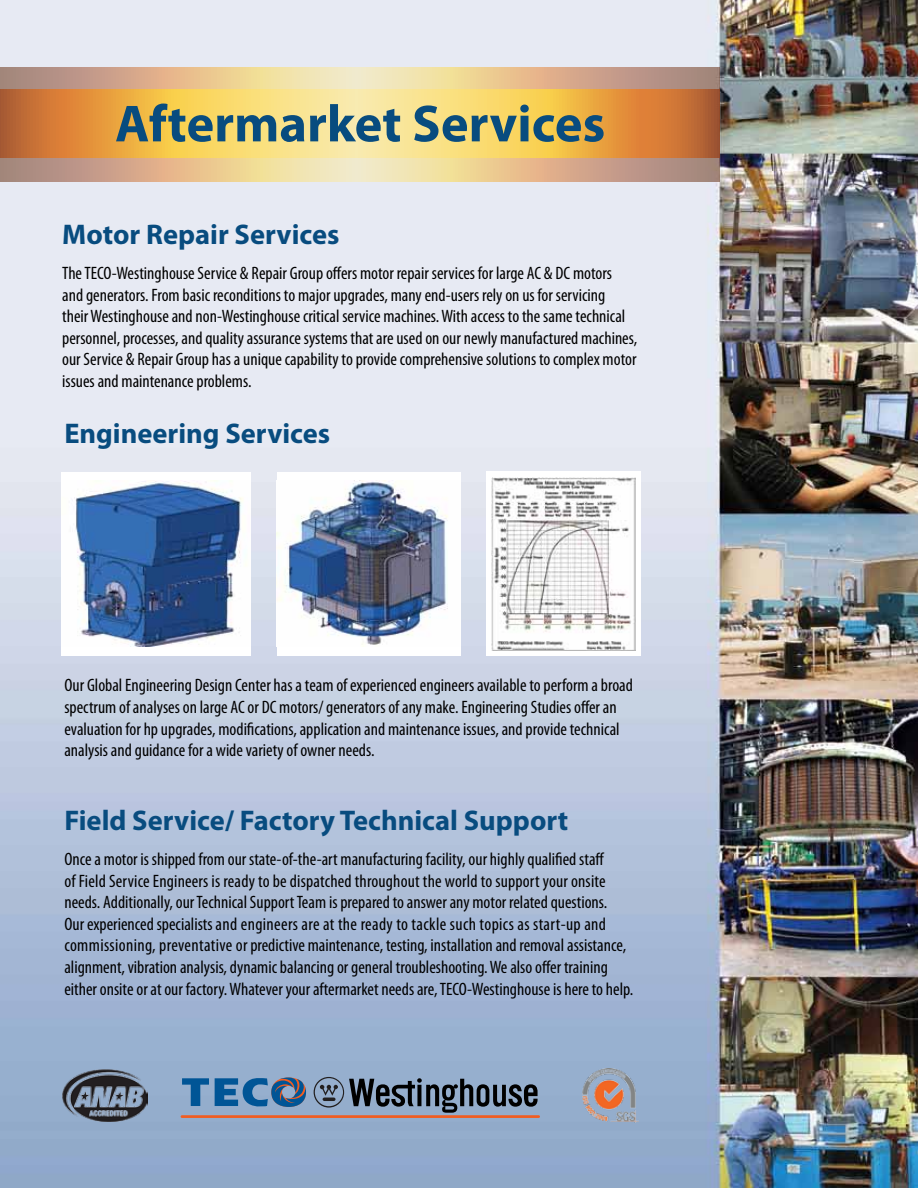
<style>
.page{position:relative;width:918px;height:1188px;background:#fff}
.page>*{position:absolute;margin:0;border:0;box-sizing:border-box;transform-origin:0 0}
.t1{font:700 52.5px "Myriad Pro";color:#084c7f}
.t2{font:700 28.5px "Myriad Pro";color:#084c7f}
.t3{font:condensed 18px/21.6px "Myriad Pro";color:#000}
</style>
<div class="page">
<img style="left:0;top:0;width:918px;height:1188px">
<svg style="left:0;top:68px;width:719px;height:113px;background:#d8b995"></svg>
<svg style="left:0;top:89px;width:719px;height:69px;background:#ebb95f"></svg>
<div style="left:62px;top:472px;width:189px;height:184px;background:#fff"></div>
<img style="left:74px;top:481px;width:169px;height:165px">
<div style="left:486px;top:471px;width:154px;height:185px;background:#fff"></div>
<img style="left:492px;top:477px;width:144px;height:173px">
<div style="left:277px;top:472px;width:184px;height:184px;background:#fff"></div>
<img style="left:277px;top:481px;width:171px;height:165px">
<svg style="left:314px;top:1077px;width:224px;height:36px;background:#64758a"></svg>
<svg style="left:182px;top:1078px;width:27px;height:28px"></svg>
<svg style="left:215px;top:1077px;width:91px;height:31px;background:#4d7ba6"></svg>
<hr style="left:181px;top:1115px;width:359px;height:3px;background:#f15d22">
<img style="left:62px;top:1068px;width:86px;height:54px">
<img style="left:581px;top:1068px;width:57px;height:54px">
<h1 class="t1" style="left:115px;top:89px;width:492px">Aftermarket Services</h1>
<h2 class="t2" style="left:62px;top:216px;width:279px">Motor Repair Services</h2>
<p class="t3" style="left:62px;top:262px;width:577px">The TECO-Westinghouse Service &amp; Repair Group offers motor repair services for large AC &amp; DC motors and generators. From basic reconditions to major upgrades, many end-users rely on us for servicing<br>their Westinghouse and non-Westinghouse critical service machines. With access to the same technical personnel, processes, and quality assurance systems that are used on our newly manufactured machines, our Service &amp; Repair Group has a unique capability to provide comprehensive solutions to complex motor issues and maintenance problems.</p>
<h2 class="t2" style="left:64px;top:415px;width:267px">Engineering Services</h2>
<p class="t3" style="left:64px;top:674px;width:570px">Our Global Engineering Design Center has a team of experienced engineers available to perform a broad spectrum of analyses on large AC or DC motors/ generators of any make. Engineering Studies offer an evaluation for hp upgrades, modifications, application and maintenance issues, and provide technical analysis and guidance for a wide variety of owner needs.</p>
<h2 class="t2" style="left:64px;top:802px;width:506px">Field Service/ Factory Technical Support</h2>
<p class="t3" style="left:64px;top:848px;width:570px">Once a motor is shipped from our state-of-the-art manufacturing facility, our highly qualified staff<br>of Field Service Engineers is ready to be dispatched throughout the world to support your onsite needs. Additionally, our Technical Support Team is prepared to answer any motor related questions.<br>Our experienced specialists and engineers are at the ready to tackle such topics as start-up and commissioning, preventative or predictive maintenance, testing, installation and removal assistance, alignment, vibration analysis, dynamic balancing or general troubleshooting. We also offer training either onsite or at our factory. Whatever your aftermarket needs are, TECO-Westinghouse is here to help.</p>
</div>
